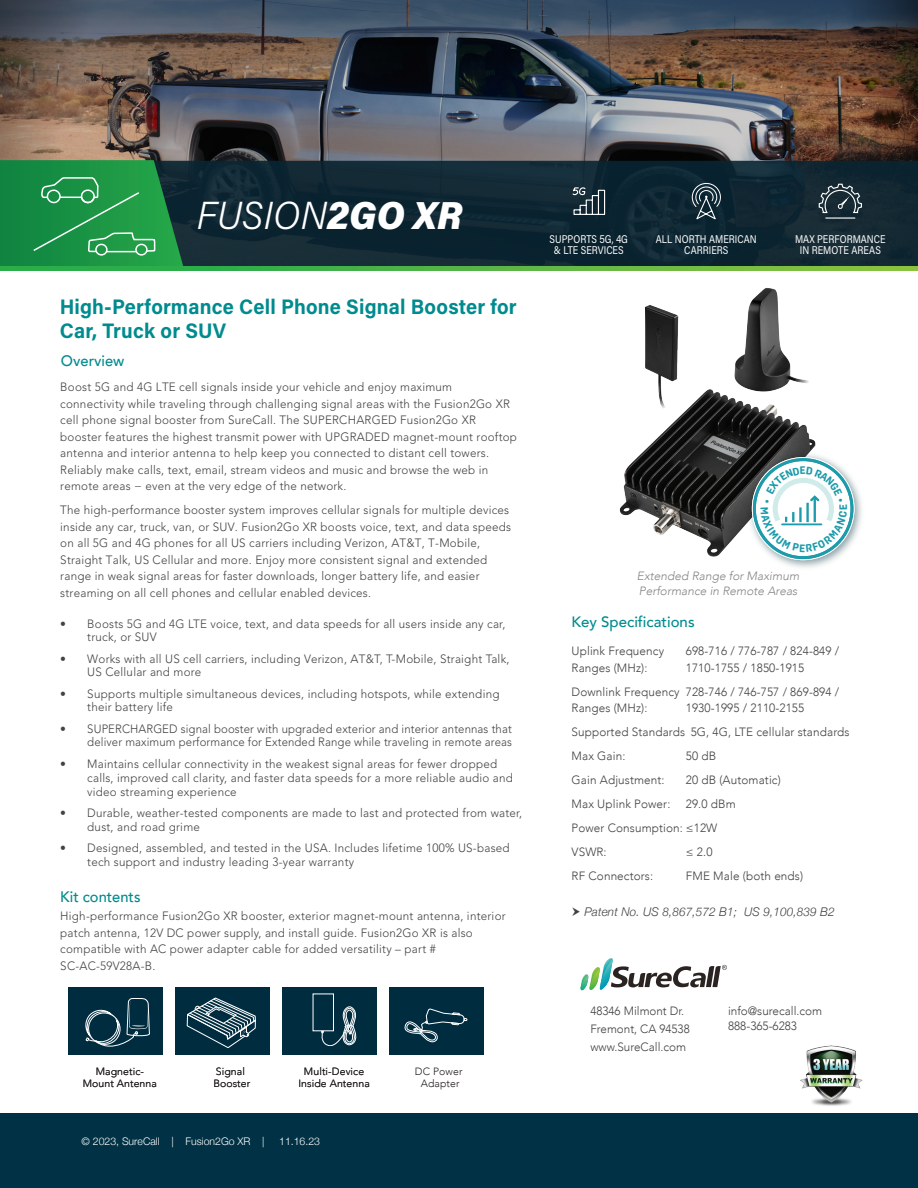
<style>
.page{position:relative;width:918px;height:1188px;background:#fff}
.page>*{position:absolute;margin:0;border:0;box-sizing:border-box;transform-origin:0 0}
.t1{font:italic 300 39px "Acumin Pro";letter-spacing:.01em;color:#fff;scale:.96 1}
.t2{font:700 21px/24px "Acumin Pro";letter-spacing:.01em;color:#008b8e;scale:.95 1}
.t3{font:500 15.15px "Avenir";color:#008b8e}
.t4{font:500 15px "Avenir";color:#008b8e}
.t5{font:300 12px/16.5px "Avenir";letter-spacing:.02em;color:#434243}
.t6{font:300 12px/24px "Avenir";letter-spacing:.01em;color:#414042}
.t7{font:italic 300 12px/14.4px "Avenir";color:#878584}
.t8{font:italic 300 12px "Helvetica Neue";letter-spacing:.01em;color:#414042}
.t9{font:11.25px/10.5px "Acumin Pro Semi Cond";letter-spacing:.005em;color:#fff;text-align:center;scale:.9 1}
.t10{font:300 10.5px/12px "Avenir";letter-spacing:.01em;color:#231f20;text-align:center}
.t11{font:300 10.5px "Helvetica Neue";color:#fff}
.s1{font-weight:900}
</style>
<div class="page">
<div style="left:0;top:1113px;width:918px;height:75px;background:#003144"></div>
<svg style="left:581px;top:958px;width:146px;height:32px"></svg>
<img style="left:645px;top:305px;width:34px;height:60px">
<img style="left:619px;top:365px;width:197px;height:192px">
<img style="left:698px;top:288px;width:118px;height:117px">
<img style="left:800px;top:1045px;width:63px;height:61px">
<img style="left:743px;top:449px;width:119px;height:119px">
<svg style="left:754px;top:460px;width:98px;height:98px"></svg>
<div style="left:752px;top:457px;width:103px;height:103px;border:5px solid #fff;border-radius:50%"></div>
<div style="left:753px;top:458px;width:100px;height:101px;border:3px solid #1d9baa;border-radius:50%"></div>
<div style="left:390px;top:987px;width:94px;height:68px;background:#002c3f"></div>
<svg style="left:404px;top:1009px;width:63px;height:34px"></svg>
<div style="left:282px;top:987px;width:95px;height:68px;background:#002c3f"></div>
<svg style="left:320px;top:1006px;width:36px;height:40px"></svg>
<div style="left:175px;top:987px;width:95px;height:68px;background:#002c3f"></div>
<div style="left:68px;top:987px;width:95px;height:68px;background:#002c3f"></div>
<svg style="left:85px;top:998px;width:65px;height:49px"></svg>
<svg style="left:186px;top:997px;width:70px;height:51px"></svg>
<img style="left:0;top:0;width:918px;height:161px">
<svg style="left:184px;top:161px;width:734px;height:105px;background:#0f2733"></svg>
<svg style="left:0;top:266px;width:918px;height:5px;background:#57b545"></svg>
<svg style="left:0;top:160px;width:184px;height:108px;background:#228f4a"></svg>
<svg style="left:692px;top:183px;width:29px;height:36px"></svg>
<hr style="left:826px;top:217px;width:29px;height:2px;background:#fff">
<svg style="left:819px;top:184px;width:43px;height:32px"></svg>
<svg style="left:572px;top:187px;width:33px;height:28px"></svg>
<svg style="left:761px;top:467px;width:86px;height:85px"></svg>
<h1 class="t1" style="left:197px;top:188px;width:278px">FUSION<span class="s1">2GO XR</span></h1>
<h2 class="t2" style="left:60px;top:293px;width:482px">High-Performance Cell Phone Signal Booster for<br>Car, Truck or SUV</h2>
<p class="t3" style="left:61px;top:348px;width:65px">Overview</p>
<p class="t5" style="left:60px;top:379px;width:458px">Boost 5G and 4G LTE cell signals inside your vehicle and enjoy maximum connectivity while traveling through challenging signal areas with the Fusion2Go XR cell phone signal booster from SureCall. The SUPERCHARGED Fusion2Go XR booster features the highest transmit power with UPGRADED magnet-mount rooftop antenna and interior antenna to help keep you connected to distant cell towers.<br>Reliably make calls, text, email, stream videos and music and browse the web in remote areas − even at the very edge of the network.</p>
<p class="t5" style="left:60px;top:502px;width:452px">The high-performance booster system improves cellular signals for multiple devices inside any car, truck, van, or SUV. Fusion2Go XR boosts voice, text, and data speeds on all 5G and 4G phones for all US carriers including Verizon, AT&amp;T, T-Mobile, Straight Talk, US Cellular and more. Enjoy more consistent signal and extended range in weak signal areas for faster downloads, longer battery life, and easier streaming on all cell phones and cellular enabled devices.</p>
<p class="t5" style="left:87px;top:617px;width:420px;line-height:13.4px;text-indent:-27px">• Boosts 5G and 4G LTE voice, text, and data speeds for all users inside any car, truck, or SUV</p>
<p class="t5" style="left:87px;top:652px;width:424px;line-height:13.4px;text-indent:-27px">• Works with all US cell carriers, including Verizon, AT&amp;T, T-Mobile, Straight Talk,<br>US Cellular and more</p>
<p class="t5" style="left:87px;top:687px;width:414px;line-height:13.4px;text-indent:-27px">• Supports multiple simultaneous devices, including hotspots, while extending their battery life</p>
<p class="t5" style="left:60px;top:722px;width:453px;line-height:13.4px;text-align:right">• SUPERCHARGED signal booster with upgraded exterior and interior antennas that deliver maximum performance for Extended Range while traveling in remote areas</p>
<p class="t5" style="left:87px;top:756px;width:427px;line-height:14.2px;text-indent:-27px">• Maintains cellular connectivity in the weakest signal areas for fewer dropped calls, improved call clarity, and faster data speeds for a more reliable audio and video streaming experience</p>
<p class="t5" style="left:87px;top:807px;width:437px;line-height:13.4px;text-indent:-27px">• Durable, weather-tested components are made to last and protected from water, dust, and road grime</p>
<p class="t5" style="left:87px;top:842px;width:424px;line-height:13.4px;text-indent:-27px">• Designed, assembled, and tested in the USA. Includes lifetime 100% US-based tech support and industry leading 3-year warranty</p>
<p class="t3" style="left:60px;top:883px;width:82px">Kit contents</p>
<p class="t5" style="left:60px;top:908px;width:447px">High-performance Fusion2Go XR booster, exterior magnet-mount antenna, interior patch antenna, 12V DC power supply, and install guide. Fusion2Go XR is also compatible with AC power adapter cable for added versatility – part # SC-AC-59V28A-B.</p>
<p class="t10" style="left:83px;top:1066px;width:76px">Magnetic-<br>Mount Antenna</p>
<p class="t10" style="left:213px;top:1066px;width:39px;text-align:left">Signal<br>Booster</p>
<p class="t10" style="left:298px;top:1066px;width:73px">Multi-Device<br>Inside Antenna</p>
<p class="t11" style="left:82px;top:1133px;width:185px">© 2023, SureCall | Fusion2Go XR |</p>
<p class="t11" style="left:279px;top:1133px;width:42px">11.16.23</p>
<p class="t10" style="left:415px;top:1066px;width:49px">DC Power<br>Adapter</p>
<p class="t9" style="left:550px;top:234px;width:89px">SUPPORTS 5G, 4G &amp; LTE SERVICES</p>
<p class="t9" style="left:656px;top:234px;width:114px">ALL NORTH AMERICAN<br>CARRIERS</p>
<p class="t9" style="left:795px;top:234px;width:102px">MAX PERFORMANCE<br>IN REMOTE AREAS</p>
<p class="t7" style="left:637px;top:569px;width:164px">Extended Range for Maximum<br>Performance in Remote Areas</p>
<p class="t4" style="left:572px;top:609px;width:125px">Key Specifications</p>
<p class="t6" style="left:572px;top:639px;width:94px">Uplink Frequency</p>
<p class="t6" style="left:686px;top:639px;width:155px">698-716 / 776-787 / 824-849 /</p>
<p class="t6" style="left:572px;top:656px;width:77px">Ranges (MHz):</p>
<p class="t6" style="left:572px;top:656px;width:269px;text-indent:114px">1710-1755 / 1850-1915<br>Downlink Frequency 728-746 / 746-757 / 869-894 /</p>
<p class="t6" style="left:572px;top:696px;width:77px">Ranges (MHz):</p>
<p class="t6" style="left:572px;top:696px;width:279px;text-indent:114px">1930-1995 / 2110-2155<br>Supported Standards 5G, 4G, LTE cellular standards<br>Max Gain:</p>
<p class="t6" style="left:686px;top:744px;width:32px">50 dB</p>
<p class="t6" style="left:572px;top:768px;width:95px">Gain Adjustment:</p>
<p class="t6" style="left:686px;top:768px;width:96px">20 dB (Automatic)</p>
<p class="t6" style="left:572px;top:792px;width:100px">Max Uplink Power:</p>
<p class="t6" style="left:572px;top:792px;width:166px;text-indent:114px">29.0 dBm<br>Power Consumption: ≤12W<br>VSWR:</p>
<p class="t6" style="left:686px;top:840px;width:28px">≤ 2.0</p>
<p class="t6" style="left:572px;top:864px;width:83px">RF Connectors:</p>
<p class="t6" style="left:686px;top:864px;width:119px">FME Male (both ends)</p>
<p class="t8" style="left:584px;top:903px;width:252px">Patent No. US 8,867,572 B1; US 9,100,839 B2</p>
<p class="t6" style="left:590px;top:1002px;width:101px;line-height:18px">48346 Milmont Dr.<br>Fremont, CA 94538 www.SureCall.com</p>
<p class="t6" style="left:728px;top:1003px;width:96px;line-height:15px">info@surecall.com<br>888-365-6283</p>
</div>
